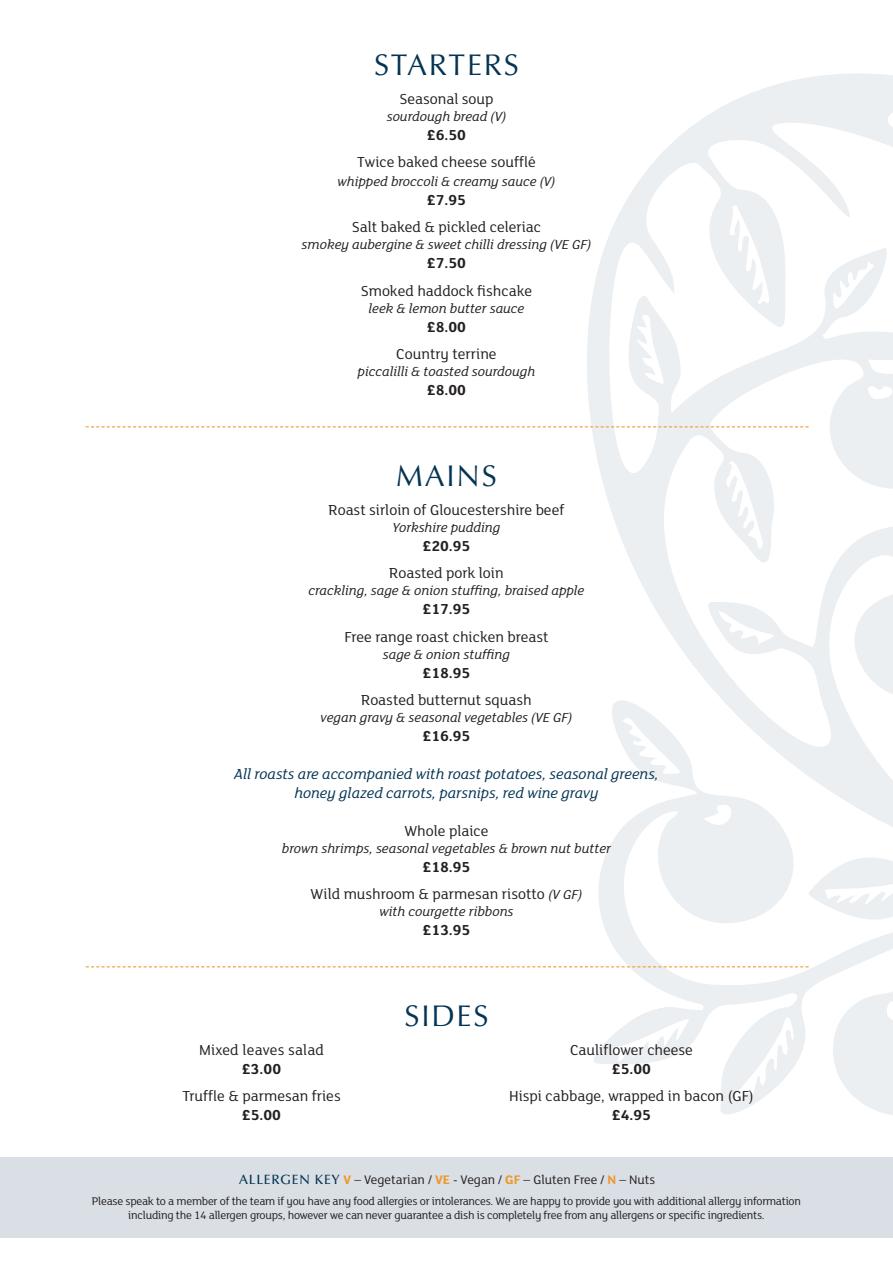
<style>
.page{position:relative;width:893px;height:1263px;background:#fff}
.page>*{position:absolute;margin:0;border:0;box-sizing:border-box;transform-origin:0 0}
.HEADER_back_of_leaflet{font:30px "Optima";letter-spacing:.06em;color:#053453}
.HEADER_back_of_leaflet-2{font:15.75px/18.9px "FS Lola";color:#231f20;text-align:center}
.HEADER_back_of_leaflet-3{font:italic 15.75px/18.9px "FS Lola";color:#053453;text-align:center}
.t1{font:700 15.75px "FS Lola";color:#231f20}
.t2{font:italic 14.25px "FS Lola";color:#231f20}
.t3{font:13.5px "FS Lola";color:#231f20}
.t4{font:12px/14.4px "FS Lola";letter-spacing:-.02em;color:#231f20;text-align:center}
.s1{font-style:italic;font-size:14.25px}
.s2{font-weight:700}
.s3{font-family:"Optima LT Std";font-weight:500;color:#053453}
.s4{font-weight:700;color:#ef9728}
</style>
<div class="page">
<svg style="left:585px;top:73px;width:308px;height:1042px"></svg>
<svg style="left:806px;top:819px;width:87px;height:133px"></svg>
<div style="left:0;top:1157px;width:893px;height:80px;background:#d9dfe5"></div>
<svg style="left:86px;top:966px;width:723px;height:1px"></svg>
<svg style="left:86px;top:426px;width:723px;height:1px"></svg>
<p class="HEADER_back_of_leaflet" style="left:374px;top:47px;width:146px">STARTERS</p>
<p class="HEADER_back_of_leaflet-2" style="left:399px;top:88px;width:96px">Seasonal soup</p>
<p class="t2" style="left:387px;top:107px;width:121px">sourdough bread (V)</p>
<p class="t1" style="left:427px;top:124px;width:41px">£6.50</p>
<p class="HEADER_back_of_leaflet-2" style="left:357px;top:152px;width:180px">Twice baked cheese soufflé</p>
<p class="t2" style="left:338px;top:172px;width:219px">whipped broccoli &amp; creamy sauce (V)</p>
<p class="t1" style="left:427px;top:189px;width:41px">£7.95</p>
<p class="HEADER_back_of_leaflet-2" style="left:352px;top:217px;width:191px">Salt baked &amp; pickled celeriac</p>
<p class="t2" style="left:302px;top:235px;width:291px">smokey aubergine &amp; sweet chilli dressing (VE GF)</p>
<p class="t1" style="left:427px;top:252px;width:41px">£7.50</p>
<p class="HEADER_back_of_leaflet-2" style="left:361px;top:280px;width:173px">Smoked haddock fishcake</p>
<p class="t2" style="left:369px;top:299px;width:157px">leek &amp; lemon butter sauce</p>
<p class="t1" style="left:427px;top:316px;width:41px">£8.00</p>
<p class="HEADER_back_of_leaflet-2" style="left:396px;top:344px;width:102px">Country terrine</p>
<p class="t2" style="left:358px;top:362px;width:179px">piccalilli &amp; toasted sourdough</p>
<p class="t1" style="left:427px;top:379px;width:41px">£8.00</p>
<p class="HEADER_back_of_leaflet" style="left:396px;top:459px;width:102px">MAINS</p>
<p class="HEADER_back_of_leaflet-2" style="left:329px;top:500px;width:237px">Roast sirloin of Gloucestershire beef</p>
<p class="t2" style="left:393px;top:518px;width:109px">Yorkshire pudding</p>
<p class="t1" style="left:423px;top:535px;width:49px">£20.95</p>
<p class="HEADER_back_of_leaflet-2" style="left:389px;top:563px;width:116px">Roasted pork loin</p>
<p class="t2" style="left:309px;top:581px;width:277px">crackling, sage &amp; onion stuffing, braised apple</p>
<p class="t1" style="left:423px;top:598px;width:49px">£17.95</p>
<p class="HEADER_back_of_leaflet-2" style="left:344px;top:626px;width:206px">Free range roast chicken breast</p>
<p class="t2" style="left:383px;top:645px;width:129px">sage &amp; onion stuffing</p>
<p class="t1" style="left:423px;top:662px;width:49px">£18.95</p>
<p class="HEADER_back_of_leaflet-2" style="left:361px;top:690px;width:172px">Roasted butternut squash</p>
<p class="t2" style="left:321px;top:708px;width:253px">vegan gravy &amp; seasonal vegetables (VE GF)</p>
<p class="t1" style="left:423px;top:725px;width:49px">£16.95</p>
<p class="HEADER_back_of_leaflet-3" style="left:234px;top:764px;width:426px">All roasts are accompanied with roast potatoes, seasonal greens, honey glazed carrots, parsnips, red wine gravy</p>
<p class="HEADER_back_of_leaflet-2" style="left:404px;top:820px;width:86px">Whole plaice</p>
<p class="t2" style="left:282px;top:839px;width:331px">brown shrimps, seasonal vegetables &amp; brown nut butter</p>
<p class="t1" style="left:423px;top:856px;width:49px">£18.95</p>
<p class="HEADER_back_of_leaflet-2" style="left:311px;top:884px;width:273px">Wild mushroom &amp; parmesan risotto <span class="s1">(V GF)</span></p>
<p class="t2" style="left:379px;top:902px;width:136px">with courgette ribbons</p>
<p class="t1" style="left:423px;top:919px;width:49px">£13.95</p>
<p class="HEADER_back_of_leaflet-2" style="left:199px;top:1040px;width:126px">Mixed leaves salad <span class="s2">£3.00</span></p>
<p class="HEADER_back_of_leaflet-2" style="left:182px;top:1086px;width:160px">Truffle &amp; parmesan fries <span class="s2">£5.00</span></p>
<p class="HEADER_back_of_leaflet" style="left:405px;top:998px;width:85px">SIDES</p>
<p class="HEADER_back_of_leaflet-2" style="left:570px;top:1040px;width:124px">Cauliflower cheese <span class="s2">£5.00</span></p>
<p class="HEADER_back_of_leaflet-2" style="left:509px;top:1086px;width:246px">Hispi cabbage, wrapped in bacon (GF) <span class="s2">£4.95</span></p>
<p class="t3" style="left:239px;top:1170px;width:418px"><span class="s3">ALLERGEN KEY</span> <span class="s4">V</span> – Vegetarian / <span class="s4">VE</span> - Vegan / <span class="s4">GF</span> – Gluten Free / <span class="s4">N</span> – Nuts</p>
<p class="t4" style="left:92px;top:1193px;width:710px">Please speak to a member of the team if you have any food allergies or intolerances. We are happy to provide you with additional allergy information including the 14 allergen groups, however we can never guarantee a dish is completely free from any allergens or specific ingredients.</p>
</div>
